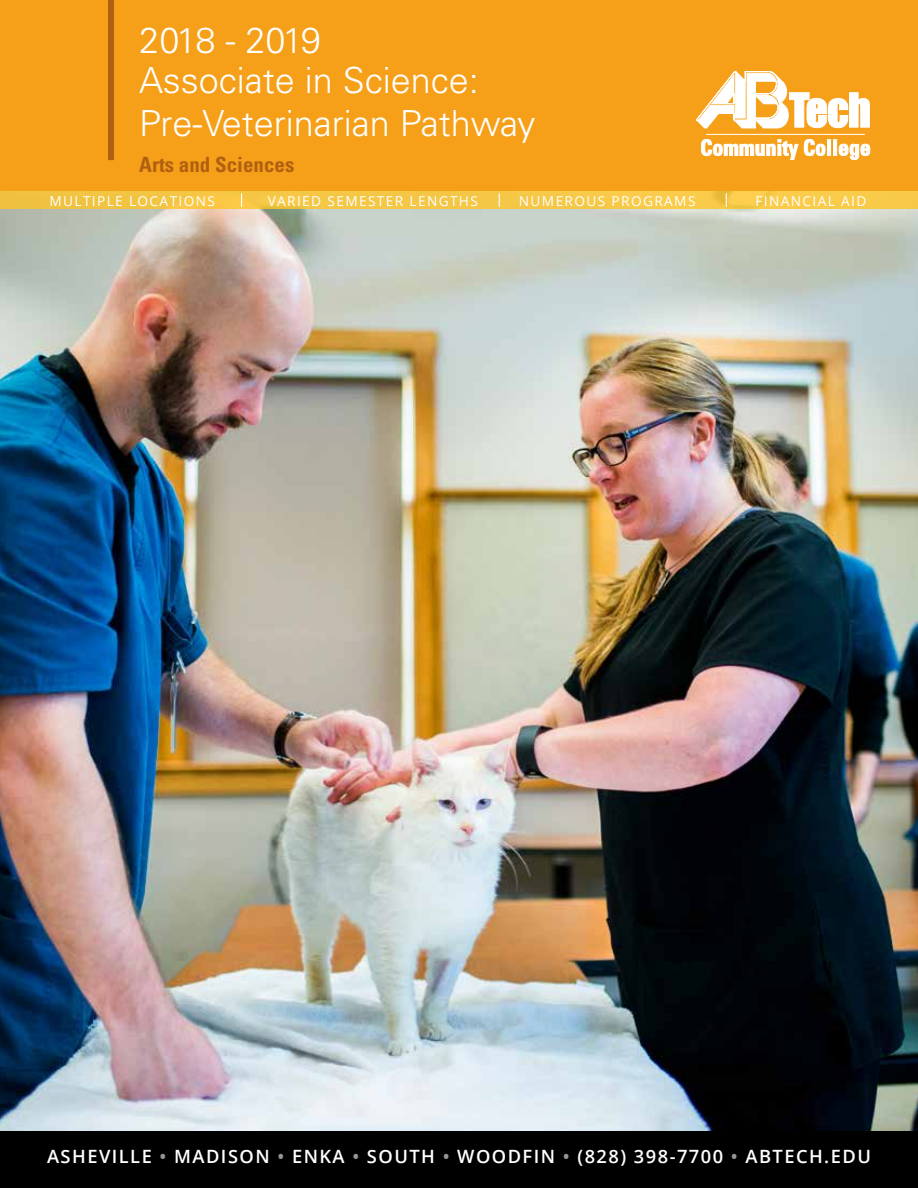
<style>
.page{position:relative;width:918px;height:1188px;background:#fff}
.page>*{position:absolute;margin:0;border:0;box-sizing:border-box;transform-origin:0 0}
.t1{font:300 36px/43.2px "Univers LT Std";color:#fff}
.t2{font:300 36px "Univers LT Std";letter-spacing:-.045em;color:#fff}
.t3{font:700 condensed 21px "Univers LT Std";color:#b06010}
.t4{font:600 18.3px "Open Sans";letter-spacing:.08em;color:#fff}
.t5{font:13.65px "Open Sans";letter-spacing:.1em;color:#fff}
.s1{color:#939598}
</style>
<div class="page">
<img style="left:0;top:209px;width:918px;height:922px">
<div style="left:0;top:0;width:918px;height:209px;background:#f5c746"></div>
<div style="left:0;top:0;width:918px;height:191px;background:#f6a01a"></div>
<div style="left:108px;top:0;width:6px;height:160px;background:#b06010"></div>
<svg style="left:696px;top:71px;width:174px;height:57px"></svg>
<svg style="left:701px;top:139px;width:124px;height:21px"></svg>
<div style="left:827px;top:139px;width:4px;height:17px;background:#fff;border:1px solid #fff"></div>
<svg style="left:833px;top:139px;width:4px;height:17px"></svg>
<svg style="left:839px;top:144px;width:31px;height:16px"></svg>
<hr style="left:706px;top:134px;width:159px;height:1px;background:#fff">
<div style="left:0;top:1131px;width:918px;height:57px;background:#000"></div>
<svg style="left:241px;top:193px;width:1px;height:14px"></svg>
<svg style="left:499px;top:193px;width:1px;height:14px"></svg>
<svg style="left:726px;top:193px;width:1px;height:14px"></svg>
<h1 class="t2" style="left:139px;top:19px;width:183px">2018 - 2019</h1>
<h1 class="t1" style="left:139px;top:58px;width:398px">Associate in Science:<br>Pre-Veterinarian Pathway</h1>
<h2 class="t3" style="left:139px;top:151px;width:157px">Arts and Sciences</h2>
<p class="t5" style="left:50px;top:192px;width:167px">MULTIPLE LOCATIONS</p>
<p class="t5" style="left:268px;top:192px;width:212px">VARIED SEMESTER LENGTHS</p>
<p class="t5" style="left:519px;top:192px;width:178px">NUMEROUS PROGRAMS</p>
<p class="t5" style="left:756px;top:192px;width:112px">FINANCIAL AID</p>
<h3 class="t4" style="left:47px;top:1144px;width:825px">ASHEVILLE <span class="s1">•</span> MADISON <span class="s1">•</span> ENKA <span class="s1">•</span> SOUTH <span class="s1">•</span> WOODFIN <span class="s1">•</span> (828) 398-7700 <span class="s1">•</span> ABTECH.EDU</h3>
</div>
